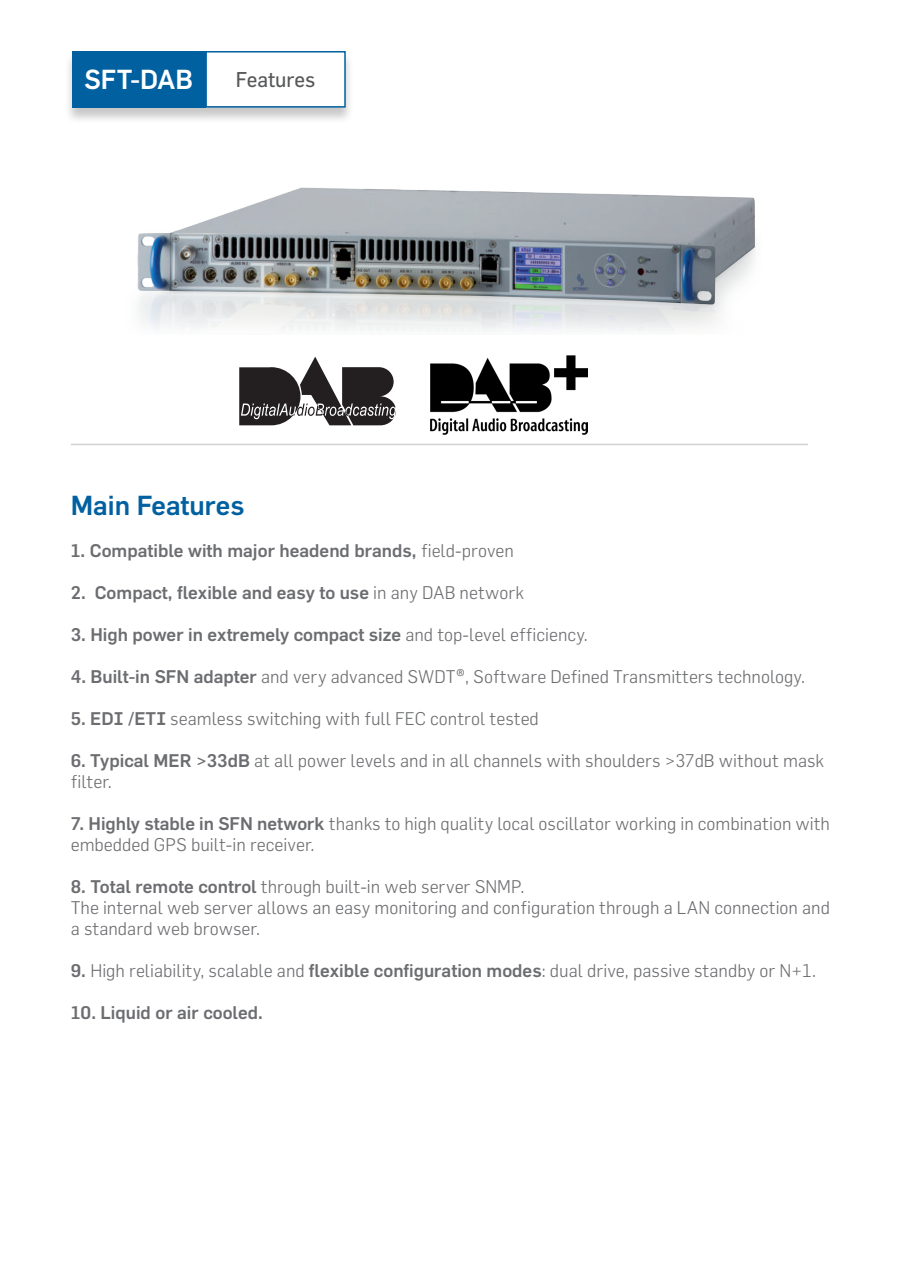
<style>
.page{position:relative;width:908px;height:1263px;background:#fff}
.page>*{position:absolute;margin:0;border:0;box-sizing:border-box;transform-origin:0 0}
.t1{font:500 27px "Flama";color:#0060a0}
.t2{font:500 27px "Flama";color:#fff}
.t3{font:21px "Flama";letter-spacing:-.005em;color:#57585a}
.t4{font:300 18px/21px "Flama";color:#6c6d70}
.t5{font:500 18px "Flama";color:#6c6d70}
.s1{font-weight:300}
.s2{font-weight:500}
</style>
<div class="page">
<hr style="left:71px;top:444px;width:737px;height:1px;background:#d1d2d4">
<div style="left:64px;top:51px;width:290px;height:73px;background:#231f20;opacity:.25"></div>
<div style="left:72px;top:51px;width:133px;height:57px;background:#0060a0"></div>
<div style="left:206px;top:52px;width:139px;height:55px;background:#fff"></div>
<div style="left:205px;top:51px;width:141px;height:57px;border:2px solid #0060a0"></div>
<svg style="left:239px;top:357px;width:157px;height:68px"></svg>
<img style="left:430px;top:355px;width:158px;height:79px">
<img style="left:137px;top:187px;width:618px;height:144px">
<h1 class="t2" style="left:85px;top:63px;width:110px">SFT-DAB</h1>
<p class="t3" style="left:236px;top:67px;width:81px">Features</p>
<h1 class="t1" style="left:71px;top:489px;width:175px">Main Features</h1>
<p class="t5" style="left:71px;top:539px;width:445px">1. Compatible with major headend brands, <span class="s1">field-proven</span></p>
<p class="t5" style="left:71px;top:581px;width:455px">2. Compact, flexible and easy to use <span class="s1">in any DAB network</span></p>
<p class="t5" style="left:71px;top:623px;width:519px">3. High power in extremely compact size <span class="s1">and top-level efficiency.</span></p>
<p class="t4" style="left:71px;top:665px;width:736px"><span class="s2">4. Built-in SFN adapter</span> and very advanced SWDT®, Software Defined Transmitters technology.</p>
<p class="t4" style="left:71px;top:707px;width:470px"><span class="s2">5. EDI /ETI</span> seamless switching with full FEC control tested</p>
<p class="t4" style="left:71px;top:749px;width:755px"><span class="s2">6. Typical MER &gt;33dB</span> at all power levels and in all channels with shoulders &gt;37dB without mask filter.</p>
<p class="t4" style="left:71px;top:812px;width:761px"><span class="s2">7. Highly stable in SFN network</span> thanks to high quality local oscillator working in combination with embedded GPS built-in receiver.</p>
<p class="t4" style="left:71px;top:875px;width:761px"><span class="s2">8. Total remote control</span> through built-in web server SNMP.<br>The internal web server allows an easy monitoring and configuration through a LAN connection and a standard web browser.</p>
<p class="t4" style="left:71px;top:959px;width:747px"><span class="s2">9.</span> High reliability, scalable and <span class="s2">flexible configuration modes</span>: dual drive, passive standby or N+1.</p>
<p class="t5" style="left:71px;top:1001px;width:194px">10. Liquid or air cooled.</p>
</div>
